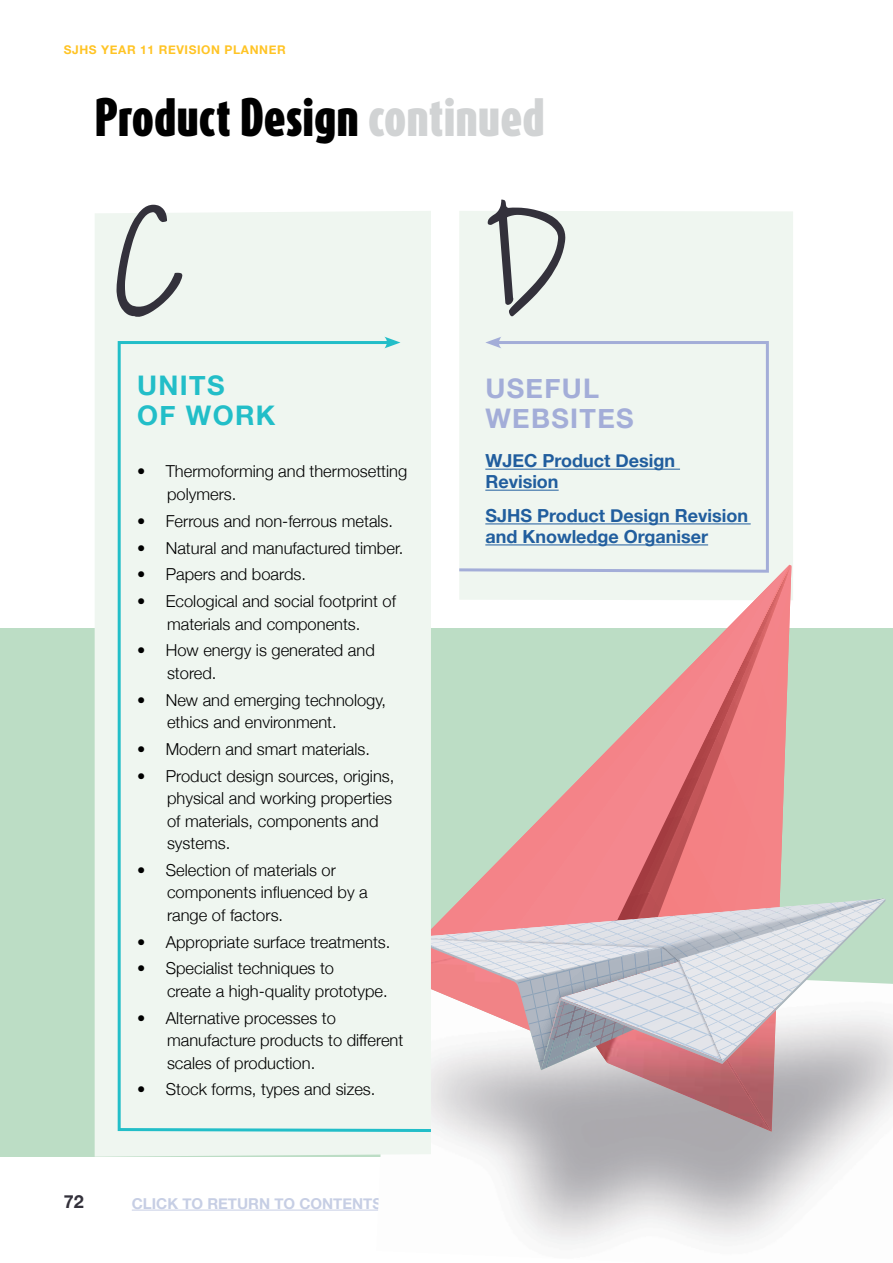
<style>
.page{position:relative;width:893px;height:1263px;background:#fff}
.page>*{position:absolute;margin:0;border:0;box-sizing:border-box;transform-origin:0 0}
.Pull_Quote_2{font:300 135px "Shadows Into";color:#33313b}
.t1{font:900 45px "Dax Compact Pro";color:#000}
.Caption_Header_-_Small{font:700 27px/30px "Helvetica Neue";letter-spacing:.05em;color:#a3add8}
.Caption_Header_-_Small-2{font:700 27px/30px "Helvetica Neue";letter-spacing:.05em;color:#22bec8}
.Subhead{font:700 18px/21px "Helvetica Neue";color:#215e9e}
.t2{font:700 18px "Helvetica Neue";color:#33313b}
.Revision_BOX{font:300 16.5px/22.5px "Helvetica Neue";color:#000}
.t3{font:700 15px "Helvetica Neue";color:#c6cee4}
.t4{font:700 12px "Helvetica Neue";letter-spacing:.05em;color:#ffc425}
.s1{color:#d1d3d4}
</style>
<div class="page">
<hr style="left:132px;top:1210px;width:295px;height:1px;background:#c6cee4">
<div style="left:0;top:628px;width:893px;height:529px;background:#bcddc5"></div>
<div style="left:459px;top:211px;width:334px;height:389px;background:#eff6f0"></div>
<div style="left:459px;top:339px;width:311px;height:226px;background:#eff6f0"></div>
<svg style="left:485px;top:337px;width:16px;height:11px"></svg>
<svg style="left:459px;top:565px;width:192px;height:334px"></svg>
<svg style="left:651px;top:565px;width:140px;height:319px"></svg>
<img style="left:376px;top:983px;width:517px;height:262px">
<img style="left:434px;top:1070px;width:292px;height:61px">
<img style="left:726px;top:1085px;width:50px;height:47px">
<svg style="left:541px;top:884px;width:344px;height:201px"></svg>
<svg style="left:434px;top:899px;width:452px;height:171px;background:#d9c6ca"></svg>
<img style="left:545px;top:1002px;width:20px;height:66px">
<img style="left:636px;top:902px;width:202px;height:46px">
<div style="left:95px;top:211px;width:336px;height:946px;background:#eff6f0"></div>
<div style="left:116px;top:339px;width:318px;height:794px;background:#eff6f0"></div>
<svg style="left:384px;top:337px;width:16px;height:11px"></svg>
<p class="t4" style="left:64px;top:41px;width:223px">SJHS YEAR 11 REVISION PLANNER</p>
<p class="t1" style="left:95px;top:86px;width:452px">Product Design <span class="s1">continued</span></p>
<p class="Pull_Quote_2" style="left:113px;top:165px;width:73px">C</p>
<p class="Pull_Quote_2" style="left:485px;top:165px;width:85px">D</p>
<p class="t2" style="left:64px;top:1188px;width:22px">72</p>
<p class="Caption_Header_-_Small-2" style="left:137px;top:371px;width:140px">UNITS<br>OF WORK</p>
<p class="Revision_BOX" style="left:167px;top:459px;width:242px;text-indent:-30px">• Thermoforming and thermosetting polymers.</p>
<p class="Revision_BOX" style="left:137px;top:508px;width:257px">• Ferrous and non-ferrous metals.</p>
<p class="Revision_BOX" style="left:137px;top:535px;width:267px">• Natural and manufactured timber.</p>
<p class="Revision_BOX" style="left:137px;top:562px;width:170px">• Papers and boards.</p>
<p class="Revision_BOX" style="left:137px;top:589px;width:260px;text-align:center">• Ecological and social footprint of materials and components.</p>
<p class="Revision_BOX" style="left:167px;top:638px;width:209px;text-indent:-30px">• How energy is generated and stored.</p>
<p class="Revision_BOX" style="left:167px;top:687px;width:221px;text-indent:-30px">• New and emerging technology, ethics and environment.</p>
<p class="Revision_BOX" style="left:137px;top:736px;width:234px">• Modern and smart materials.</p>
<p class="Revision_BOX" style="left:167px;top:763px;width:229px;text-indent:-30px">• Product design sources, origins, physical and working properties of materials, components and systems.</p>
<p class="Revision_BOX" style="left:167px;top:857px;width:202px;text-indent:-30px">• Selection of materials or components influenced by a range of factors.</p>
<p class="Revision_BOX" style="left:137px;top:929px;width:255px">• Appropriate surface treatments.</p>
<p class="Revision_BOX" style="left:167px;top:956px;width:222px;text-indent:-30px">• Specialist techniques to<br>create a high-quality prototype.</p>
<p class="Revision_BOX" style="left:167px;top:1005px;width:238px;text-indent:-30px">• Alternative processes to manufacture products to different scales of production.</p>
<p class="Revision_BOX" style="left:137px;top:1077px;width:240px">• Stock forms, types and sizes.</p>
<p class="t3" style="left:132px;top:1191px;width:296px">CLICK TO RETURN TO CONTENTS PAGE</p>
<p class="Caption_Header_-_Small" style="left:485px;top:374px;width:150px">USEFUL<br>WEBSITES</p>
<p class="Subhead" style="left:485px;top:451px;width:191px">WJEC Product Design<br>Revision</p>
<p class="Subhead" style="left:485px;top:506px;width:264px">SJHS Product Design Revision</p>
<p class="Subhead" style="left:485px;top:527px;width:224px">and Knowledge Organiser</p>
</div>
